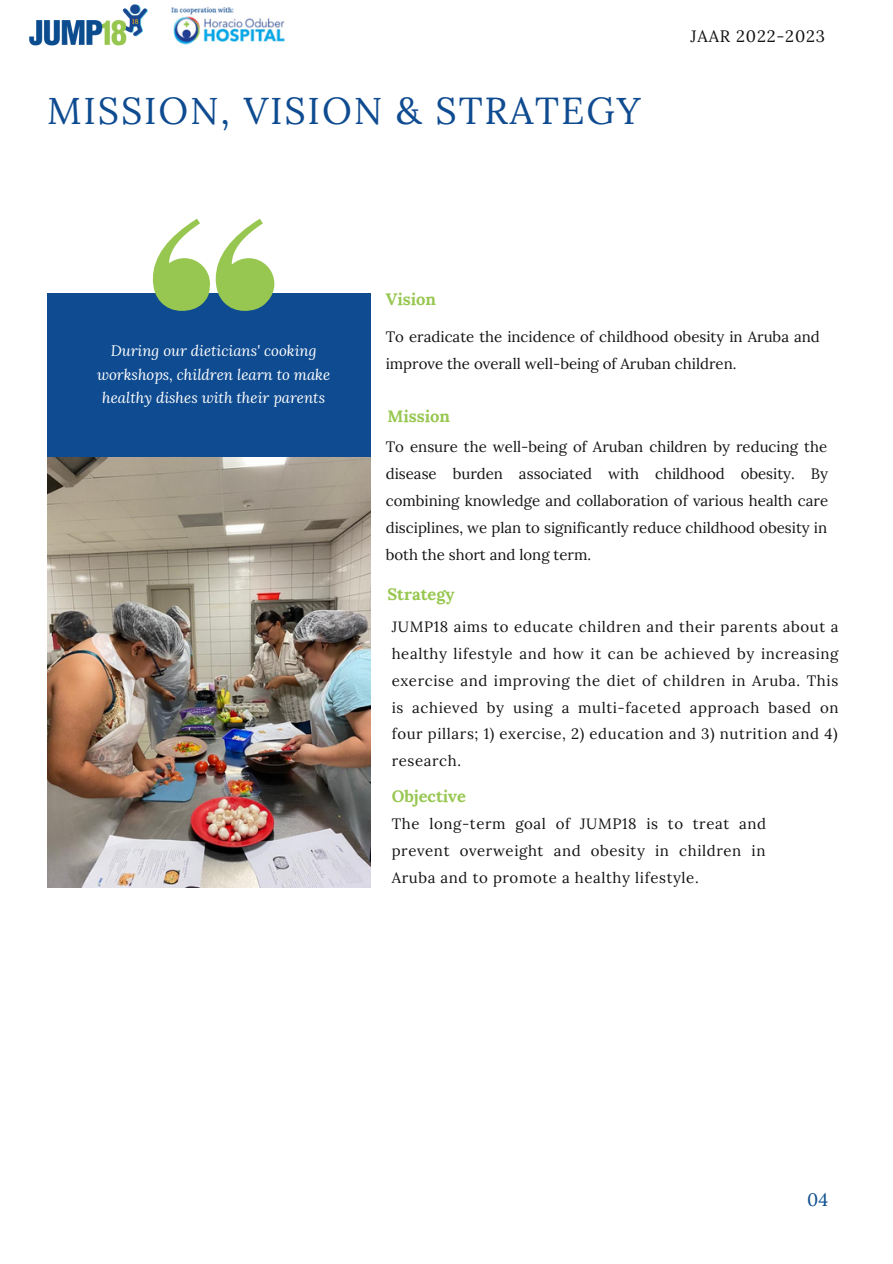
<style>
.page{position:relative;width:893px;height:1264px;background:#fff}
.page>*{position:absolute;margin:0;border:0;box-sizing:border-box;transform-origin:0 0}
.t1{font:37.5px "Lora";letter-spacing:.05em;color:#0f4b90}
.t2{font:18px "Lora";color:#105091}
.t3{font:700 16.5px "Lora";color:#97c750}
.t4{font:16.5px "Lora";letter-spacing:.05em;color:#131313}
.t5{font:15px/27px "Lora";color:#131313;text-align:justify}
.t6{font:italic 15px/23.5px "Lora";color:#fff;text-align:center}
</style>
<div class="page">
<div style="left:47px;top:293px;width:323px;height:272px;background:#0f4b90"></div>
<svg style="left:153px;top:219px;width:57px;height:92px"></svg>
<svg style="left:216px;top:219px;width:58px;height:92px"></svg>
<img style="left:29px;top:4px;width:119px;height:42px">
<img style="left:171px;top:7px;width:114px;height:38px">
<img style="left:48px;top:457px;width:322px;height:430px">
<p class="t1" style="left:47px;top:87px;width:595px">MISSION, VISION &amp; STRATEGY</p>
<p class="t4" style="left:690px;top:25px;width:136px">JAAR 2022-2023</p>
<p class="t3" style="left:385px;top:289px;width:52px">Vision</p>
<p class="t6" style="left:97px;top:338px;width:234px">During our dieticians' cooking workshops, children learn to make healthy dishes with their parents</p>
<p class="t5" style="left:385px;top:323px;width:435px">To eradicate the incidence of childhood obesity in Aruba and improve the overall well-being of Aruban children.</p>
<p class="t3" style="left:387px;top:405px;width:64px">Mission</p>
<p class="t5" style="left:385px;top:433px;width:444px">To ensure the well-being of Aruban children by reducing the disease burden associated with childhood obesity. By combining knowledge and collaboration of various health care disciplines, we plan to significantly reduce childhood obesity in both the short and long term.</p>
<p class="t3" style="left:387px;top:583px;width:69px">Strategy</p>
<p class="t5" style="left:391px;top:612px;width:448px">JUMP18 aims to educate children and their parents about a healthy lifestyle and how it can be achieved by increasing exercise and improving the diet of children in Aruba. This is achieved by using a multi-faceted approach based on four pillars; 1) exercise, 2) education and 3) nutrition and 4) research.</p>
<p class="t3" style="left:391px;top:785px;width:76px">Objective</p>
<p class="t5" style="left:391px;top:810px;width:376px">The long-term goal of JUMP18 is to treat and prevent overweight and obesity in children in Aruba and to promote a healthy lifestyle.</p>
<p class="t2" style="left:807px;top:1188px;width:22px">04</p>
</div>
